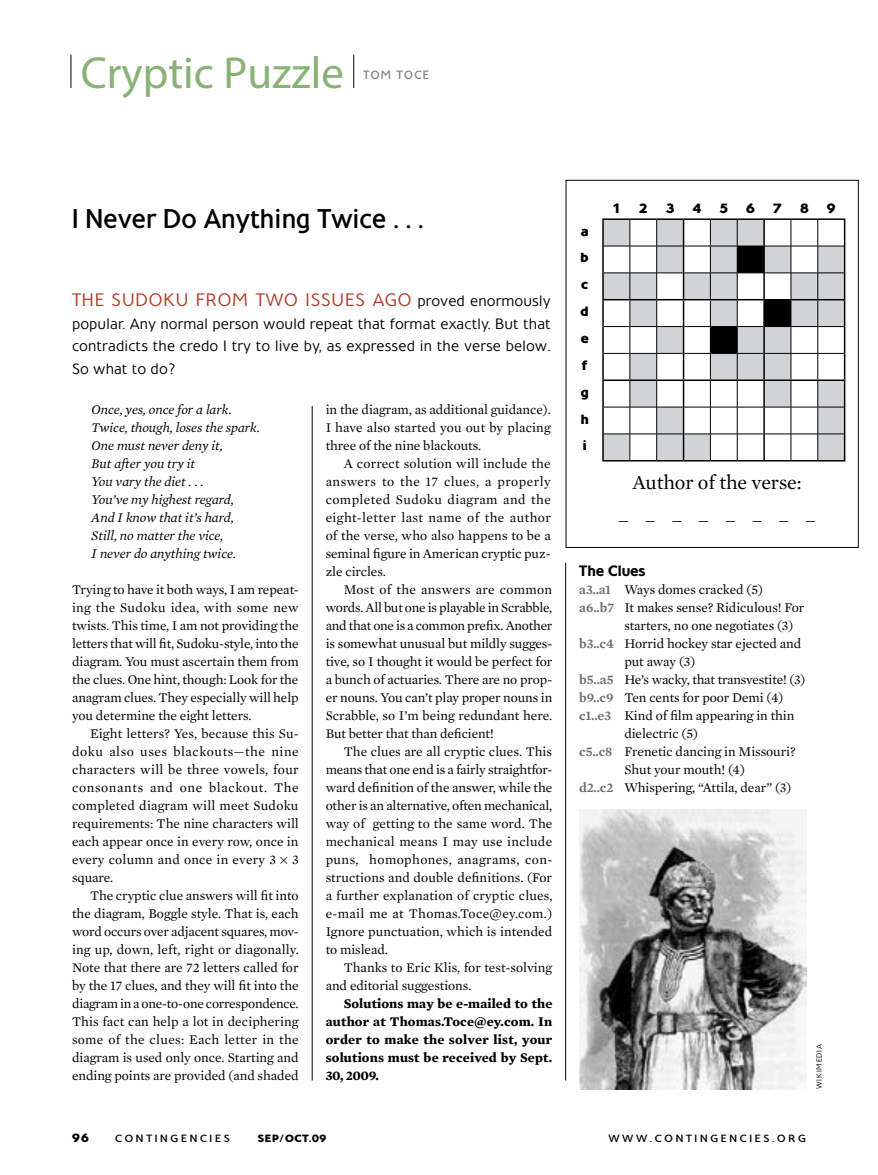
<style>
.page{position:relative;width:878px;height:1175px;background:#fff}
.page>*{position:absolute;margin:0;border:0;box-sizing:border-box;transform-origin:0 0}
.t1{font:45px "Myriad Pro";color:#88b276}
.t2{font:500 27px "Maisee";letter-spacing:-.01em;color:#000}
.t3{font:20.1px/33.6px "Mercury Text G1";letter-spacing:-.005em;color:#000;text-align:center}
.t4{font:18px "Maisee";letter-spacing:.04em;color:#b03b28}
.t5{font:15px/22.5px "Maisee";color:#000;text-align:justify}
.t6{font:600 15px "Maisee";color:#000}
.t7{font:13.5px/18px "Mercury Text G1";letter-spacing:-.005em;color:#000;text-align:justify}
.t8{font:italic 13.5px/18px "Mercury Text G1";letter-spacing:-.005em;color:#000}
.t9{font:700 13.5px/18px "Mercury Text G1";letter-spacing:.01em;color:#000;text-align:justify}
.t10{font:700 13.35px/26.8px "Maisee";color:#000;text-align:justify}
.t11{font:500 12px "Maisee";letter-spacing:.1em;color:#808285}
.t12{font:700 12px "Maisee";color:#000}
.t13{font:500 10.5px "Maisee";letter-spacing:.225em;color:#000;scale:1.1 1}
.t14{font:700 10.5px "Maisee";letter-spacing:.05em;color:#000}
.t15{font:7.5px "Maisee";letter-spacing:.1em;color:#000}
.s1{font-size:15px;color:#000}
.s2{font-weight:600;color:#6d6e71}
</style>
<div class="page">
<hr style="left:71px;top:55px;width:1px;height:33px;background:#000">
<hr style="left:353px;top:55px;width:1px;height:33px;background:#000">
<img style="left:579px;top:809px;width:227px;height:280px">
<hr style="left:630px;top:218px;width:26px;height:2px;background:#000">
<hr style="left:656px;top:218px;width:27px;height:2px;background:#000">
<hr style="left:683px;top:218px;width:27px;height:2px;background:#000">
<hr style="left:710px;top:218px;width:27px;height:2px;background:#000">
<hr style="left:737px;top:218px;width:27px;height:2px;background:#000">
<hr style="left:764px;top:218px;width:26px;height:2px;background:#000">
<hr style="left:790px;top:218px;width:27px;height:2px;background:#000">
<hr style="left:817px;top:218px;width:28px;height:2px;background:#000">
<hr style="left:602px;top:218px;width:28px;height:2px;background:#000">
<svg style="left:602px;top:220px;width:243px;height:241px"></svg>
<hr style="left:602px;top:379px;width:28px;height:2px;background:#000">
<hr style="left:630px;top:379px;width:26px;height:2px;background:#000">
<hr style="left:656px;top:379px;width:27px;height:2px;background:#000">
<hr style="left:683px;top:379px;width:27px;height:2px;background:#000">
<hr style="left:710px;top:379px;width:27px;height:2px;background:#000">
<hr style="left:737px;top:379px;width:27px;height:2px;background:#000">
<hr style="left:764px;top:379px;width:26px;height:2px;background:#000">
<hr style="left:790px;top:379px;width:27px;height:2px;background:#000">
<hr style="left:817px;top:379px;width:28px;height:2px;background:#000">
<hr style="left:312px;top:406px;width:1px;height:674px;background:#000">
<hr style="left:565px;top:563px;width:1px;height:517px;background:#000">
<h1 class="t1" style="left:81px;top:45px;width:265px">Cryptic Puzzle</h1>
<p class="t11" style="left:363px;top:68px;width:67px">TOM TOCE</p>
<h2 class="t2" style="left:72px;top:204px;width:353px">I Never Do Anything Twice . . .</h2>
<h3 class="t4" style="left:72px;top:290px;width:480px">THE SUDOKU FROM TWO ISSUES AGO <span class="s1">proved enormously</span></h3>
<p class="t5" style="left:72px;top:312px;width:480px">popular. Any normal person would repeat that format exactly. But that contradicts the credo I try to live by, as expressed in the verse below.<br>So what to do?</p>
<p class="t8" style="left:92px;top:400px;width:170px">Once, yes, once for a lark.<br>Twice, though, loses the spark.<br>One must never deny it,<br>But after you try it<br>You vary the diet . . .<br>You’ve my highest regard,<br>And I know that it’s hard,<br>Still, no matter the vice,<br>I never do anything twice.</p>
<p class="t7" style="left:72px;top:580px;width:228px">Trying to have it both ways, I am repeat&shy;ing the Sudoku idea, with some new twists. This time, I am not providing the letters that will fit, Sudoku-style, into the diagram. You must ascertain them from the clues. One hint, though: Look for the anagram clues. They especially will help you determine the eight letters.</p>
<p class="t7" style="left:72px;top:724px;width:228px;text-indent:18px">Eight letters? Yes, because this Su&shy;doku also uses blackouts—the nine characters will be three vowels, four consonants and one blackout. The completed diagram will meet Sudoku requirements: The nine characters will each appear once in every row, once in every column and once in every 3 3 square.</p>
<p class="t7" style="left:72px;top:886px;width:228px;text-indent:18px">The cryptic clue answers will fit into the diagram, Boggle style. That is, each word occurs over adjacent squares, mov&shy;ing up, down, left, right or diagonally.<br>Note that there are 72 letters called for by the 17 clues, and they will fit into the diagram in a one-to-one correspondence.<br>This fact can help a lot in deciphering some of the clues: Each letter in the diagram is used only once. Starting and ending points are provided (and shaded</p>
<p class="t7" style="left:326px;top:400px;width:227px">in the diagram, as additional guidance).<br>I have also started you out by placing three of the nine blackouts.</p>
<p class="t7" style="left:326px;top:454px;width:227px;text-indent:18px">A correct solution will include the answers to the 17 clues, a properly completed Sudoku diagram and the eight-letter last name of the author of the verse, who also happens to be a seminal figure in American cryptic puz&shy;zle circles.</p>
<p class="t7" style="left:326px;top:580px;width:228px;text-indent:18px">Most of the answers are common words. All but one is playable in Scrabble, and that one is a common prefix. Another is somewhat unusual but mildly sugges&shy;tive, so I thought it would be perfect for a bunch of actuaries. There are no prop&shy;er nouns. You can’t play proper nouns in Scrabble, so I’m being redundant here.<br>But better that than deficient!</p>
<p class="t7" style="left:326px;top:742px;width:228px;text-indent:18px">The clues are all cryptic clues. This means that one end is a fairly straightfor&shy;ward definition of the answer, while the other is an alternative, often mechanical, way of getting to the same word. The mechanical means I may use include puns, homophones, anagrams, con&shy;structions and double definitions. (For a further explanation of cryptic clues, e-mail me at Thomas.Toce@ey.com.)<br>Ignore punctuation, which is intended to mislead.</p>
<p class="t7" style="left:326px;top:958px;width:228px;text-indent:18px">Thanks to Eric Klis, for test-solving and editorial suggestions.</p>
<p class="t9" style="left:326px;top:994px;width:228px;text-indent:18px">Solutions may be e-mailed to the author at Thomas.Toce@ey.com. In order to make the solver list, your solutions must be received by Sept.<br>30, 2009.</p>
<p class="t10" style="left:580px;top:218px;width:10px">a b c d e f g h i</p>
<p class="t10" style="left:612px;top:195px;width:10px">1</p>
<p class="t10" style="left:639px;top:195px;width:10px">2</p>
<p class="t10" style="left:665px;top:195px;width:10px">3</p>
<p class="t10" style="left:692px;top:195px;width:10px">4</p>
<p class="t10" style="left:719px;top:195px;width:10px">5</p>
<p class="t10" style="left:746px;top:195px;width:10px">6</p>
<p class="t10" style="left:773px;top:195px;width:10px">7</p>
<p class="t10" style="left:800px;top:195px;width:10px">8</p>
<p class="t10" style="left:826px;top:195px;width:10px">9</p>
<h3 class="t3" style="left:619px;top:464px;width:197px">Author of the verse:<br>_ _ _ _ _ _ _ _</h3>
<p class="t6" style="left:579px;top:562px;width:68px">The Clues</p>
<p class="t7" style="left:579px;top:580px;width:185px"><span class="s2">a3..a1</span> Ways domes cracked (5)</p>
<p class="t7" style="left:579px;top:598px;width:226px"><span class="s2">a6..b7</span> It makes sense? Ridiculous! For</p>
<p class="t7" style="left:624px;top:616px;width:170px">starters, no one negotiates (3)</p>
<p class="t7" style="left:579px;top:634px;width:223px"><span class="s2">b3..c4</span> Horrid hockey star ejected and</p>
<p class="t7" style="left:624px;top:652px;width:72px">put away (3)</p>
<p class="t7" style="left:579px;top:670px;width:227px"><span class="s2">b5..a5</span> He’s wacky, that transvestite! (3)</p>
<p class="t7" style="left:579px;top:688px;width:206px"><span class="s2">b9..c9</span> Ten cents for poor Demi (4)</p>
<p class="t7" style="left:579px;top:706px;width:217px"><span class="s2">c1..e3</span> Kind of film appearing in thin</p>
<p class="t7" style="left:624px;top:724px;width:75px">dielectric (5)</p>
<p class="t7" style="left:579px;top:742px;width:218px"><span class="s2">c5..c8</span> Frenetic dancing in Missouri?</p>
<p class="t7" style="left:624px;top:760px;width:122px">Shut your mouth! (4)</p>
<p class="t7" style="left:579px;top:778px;width:213px"><span class="s2">d2..c2</span> Whispering, “Attila, dear” (3)</p>
<p class="t15" style="left:815px;top:1088px;width:47px;rotate:-90deg">WIKIMEDIA</p>
<p class="t12" style="left:72px;top:1131px;width:18px">96</p>
<p class="t13" style="left:115px;top:1133px;width:106px">CONTINGENCIES</p>
<p class="t14" style="left:257px;top:1132px;width:70px">SEP/OCT.09</p>
<p class="t13" style="left:608px;top:1133px;width:181px">WWW.CONTINGENCIES.ORG</p>
</div>
